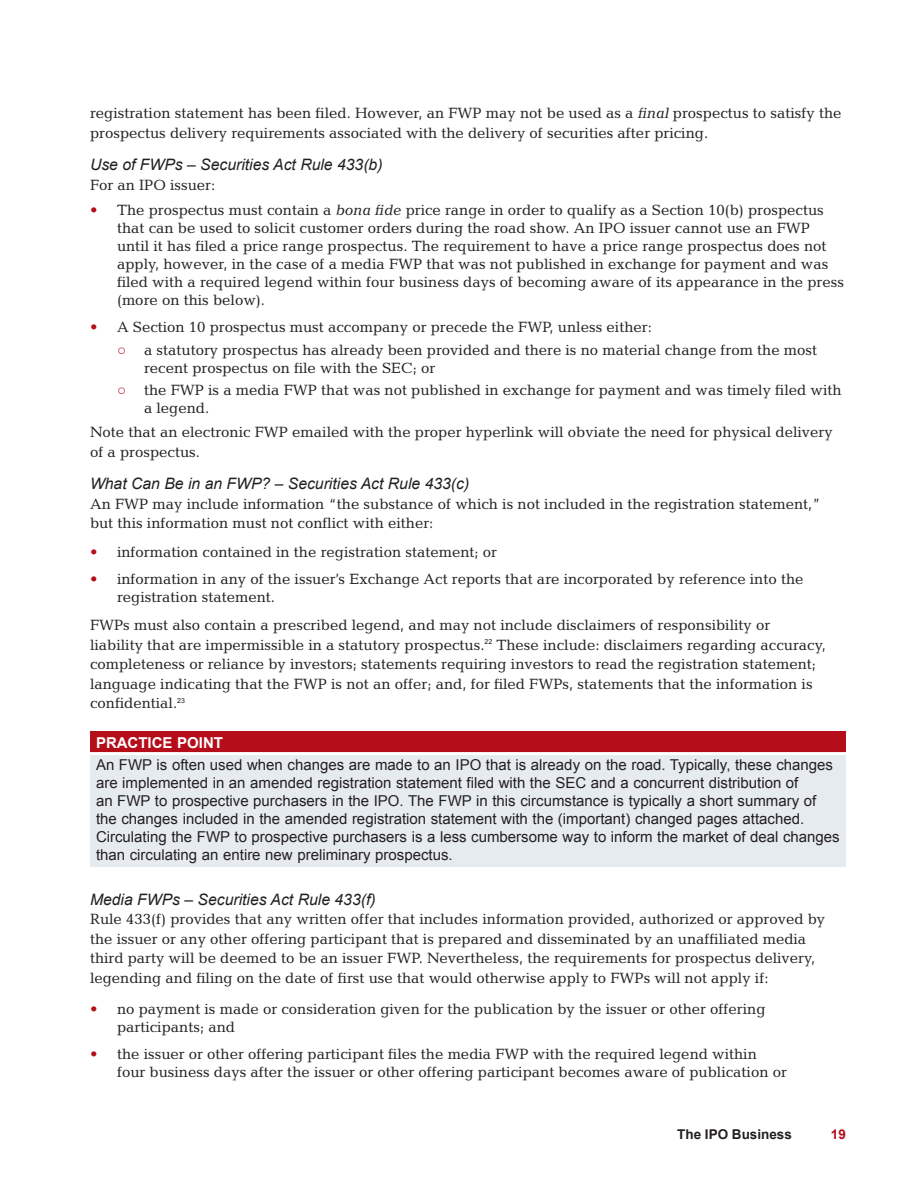
<style>
.page{position:relative;width:918px;height:1188px;background:#fff}
.page>*{position:absolute;margin:0;border:0;box-sizing:border-box;transform-origin:0 0}
.BD_Subhead_4{font:italic 15.75px "Arial";color:#231f20}
.BD_Text_1{font:15px/19.5px "Candida Std";color:#231f20}
.PP_BD_Table_Text_1{font:15px/18px "Arial";color:#231f20}
.PP_BD_Table_Head{font:700 15px "Arial";color:#fff}
.t1{font:700 13.5px "Arial";color:#231f20}
.t2{font:700 13.5px "Arial";color:#b50e1a}
.s1{font-style:italic}
.s2{color:#b50e1a}
.s3{font-family:"Arial";color:#b50e1a}
</style>
<div class="page">
<div style="left:90px;top:731px;width:756px;height:23px;background:#b50e1a"></div>
<div style="left:90px;top:754px;width:756px;height:112px;background:#e6ebf0"></div>
<hr style="left:90px;top:752px;width:756px;height:3px;background:#fff">
<p class="BD_Text_1" style="left:90px;top:104px;width:753px">registration statement has been filed. However, an FWP may not be used as a <span class="s1">final</span> prospectus to satisfy the prospectus delivery requirements associated with the delivery of securities after pricing.</p>
<p class="BD_Subhead_4" style="left:90px;top:155px;width:294px">Use of FWPs – Securities Act Rule 433(b)</p>
<p class="BD_Text_1" style="left:90px;top:175px;width:127px">For an IPO issuer:</p>
<p class="BD_Text_1" style="left:117px;top:201px;width:729px;line-height:18px;text-indent:-27px"><span class="s2">•</span> The prospectus must contain a <span class="s1">bona fide</span> price range in order to qualify as a Section 10(b) prospectus that can be used to solicit customer orders during the road show. An IPO issuer cannot use an FWP until it has filed a price range prospectus. The requirement to have a price range prospectus does not apply, however, in the case of a media FWP that was not published in exchange for payment and was filed with a required legend within four business days of becoming aware of its appearance in the press (more on this below).</p>
<p class="BD_Text_1" style="left:90px;top:317px;width:563px"><span class="s2">•</span> A Section 10 prospectus must accompany or precede the FWP, unless either:</p>
<p class="BD_Text_1" style="left:144px;top:341px;width:675px;line-height:18px;text-indent:-27px"><span class="s3">○</span> a statutory prospectus has already been provided and there is no material change from the most recent prospectus on file with the SEC; or</p>
<p class="BD_Text_1" style="left:144px;top:381px;width:699px;line-height:18px;text-indent:-27px"><span class="s3">○</span> the FWP is a media FWP that was not published in exchange for payment and was timely filed with a legend.</p>
<p class="BD_Text_1" style="left:90px;top:422px;width:744px">Note that an electronic FWP emailed with the proper hyperlink will obviate the need for physical delivery of a prospectus.</p>
<p class="BD_Subhead_4" style="left:90px;top:473px;width:381px">What Can Be in an FWP? – Securities Act Rule 433(c)</p>
<p class="BD_Text_1" style="left:90px;top:494px;width:732px">An FWP may include information “the substance of which is not included in the registration statement,” but this information must not conflict with either:</p>
<p class="BD_Text_1" style="left:90px;top:542px;width:409px"><span class="s2">•</span> information contained in the registration statement; or</p>
<p class="BD_Text_1" style="left:117px;top:570px;width:688px;line-height:18px;text-indent:-27px"><span class="s2">•</span> information in any of the issuer’s Exchange Act reports that are incorporated by reference into the registration statement.</p>
<p class="BD_Text_1" style="left:90px;top:615px;width:737px">FWPs must also contain a prescribed legend, and may not include disclaimers of responsibility or liability that are impermissible in a statutory prospectus.<sup>22</sup> These include: disclaimers regarding accuracy, completeness or reliance by investors; statements requiring investors to read the registration statement; language indicating that the FWP is not an offer; and, for filed FWPs, statements that the information is confidential.<sup>23</sup></p>
<p class="PP_BD_Table_Head" style="left:96px;top:732px;width:129px">PRACTICE POINT</p>
<p class="PP_BD_Table_Text_1" style="left:96px;top:756px;width:745px">An FWP is often used when changes are made to an IPO that is already on the road. Typically, these changes are implemented in an amended registration statement filed with the SEC and a concurrent distribution of<br>an FWP to prospective purchasers in the IPO. The FWP in this circumstance is typically a short summary of the changes included in the amended registration statement with the (important) changed pages attached.<br>Circulating the FWP to prospective purchasers is a less cumbersome way to inform the market of deal changes than circulating an entire new preliminary prospectus.</p>
<p class="BD_Subhead_4" style="left:90px;top:889px;width:287px">Media FWPs – Securities Act Rule 433(f)</p>
<p class="BD_Text_1" style="left:90px;top:910px;width:737px">Rule 433(f) provides that any written offer that includes information provided, authorized or approved by the issuer or any other offering participant that is prepared and disseminated by an unaffiliated media third party will be deemed to be an issuer FWP. Nevertheless, the requirements for prospectus delivery, legending and filing on the date of first use that would otherwise apply to FWPs will not apply if:</p>
<p class="BD_Text_1" style="left:117px;top:1000px;width:650px;line-height:18px;text-indent:-27px"><span class="s2">•</span> no payment is made or consideration given for the publication by the issuer or other offering participants; and</p>
<p class="BD_Text_1" style="left:117px;top:1045px;width:671px;line-height:18px;text-indent:-27px"><span class="s2">•</span> the issuer or other offering participant files the media FWP with the required legend within four business days after the issuer or other offering participant becomes aware of publication or</p>
<p class="t1" style="left:677px;top:1126px;width:116px">The IPO Business</p>
<p class="t2" style="left:831px;top:1126px;width:17px">19</p>
</div>
